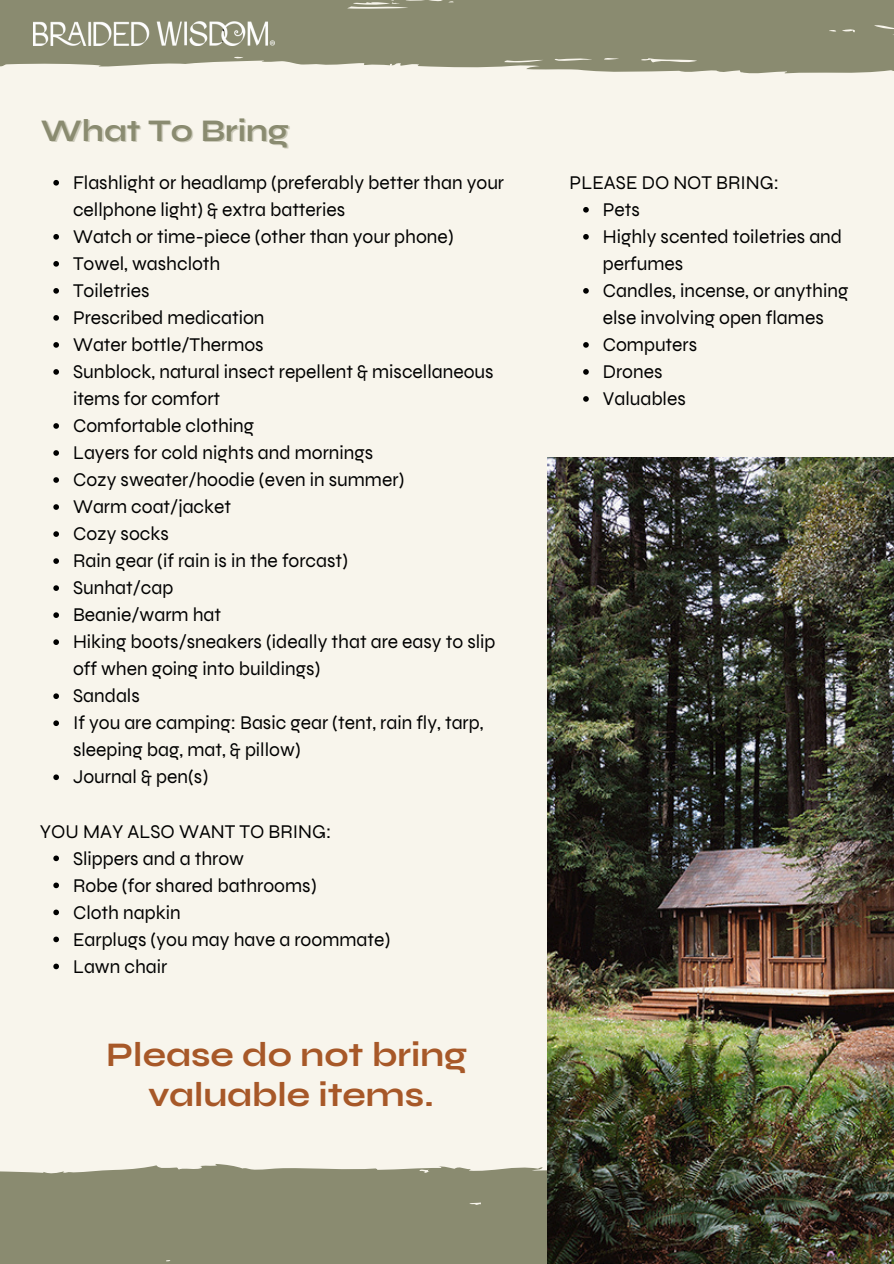
<style>
.page{position:relative;width:894px;height:1264px;background:#fff}
.page>*{position:absolute;margin:0;border:0;box-sizing:border-box;transform-origin:0 0}
.t1{font:700 34.5px/39.5px "Syne";color:#a75828;text-align:center}
.t2{font:700 31.5px "Syne";color:#8a8b70}
.t3{font:19.5px/27px "Syne";color:#000}
</style>
<div class="page">
<div style="left:0;top:0;width:893px;height:1263px;background:#f8f5ec"></div>
<svg style="left:53px;top:180px;width:6px;height:5px"></svg>
<svg style="left:53px;top:234px;width:6px;height:6px"></svg>
<svg style="left:53px;top:261px;width:6px;height:6px"></svg>
<svg style="left:53px;top:288px;width:6px;height:6px"></svg>
<svg style="left:53px;top:315px;width:6px;height:6px"></svg>
<svg style="left:53px;top:342px;width:6px;height:6px"></svg>
<svg style="left:53px;top:369px;width:6px;height:6px"></svg>
<svg style="left:53px;top:423px;width:6px;height:6px"></svg>
<svg style="left:53px;top:450px;width:6px;height:6px"></svg>
<svg style="left:53px;top:477px;width:6px;height:6px"></svg>
<svg style="left:53px;top:504px;width:6px;height:6px"></svg>
<svg style="left:53px;top:531px;width:6px;height:6px"></svg>
<svg style="left:53px;top:558px;width:6px;height:6px"></svg>
<svg style="left:53px;top:585px;width:6px;height:6px"></svg>
<svg style="left:53px;top:612px;width:6px;height:6px"></svg>
<svg style="left:53px;top:639px;width:6px;height:6px"></svg>
<svg style="left:53px;top:693px;width:6px;height:6px"></svg>
<svg style="left:53px;top:720px;width:6px;height:6px"></svg>
<svg style="left:53px;top:774px;width:6px;height:6px"></svg>
<svg style="left:53px;top:855px;width:6px;height:6px"></svg>
<svg style="left:53px;top:882px;width:6px;height:6px"></svg>
<svg style="left:53px;top:909px;width:6px;height:6px"></svg>
<svg style="left:53px;top:936px;width:6px;height:6px"></svg>
<svg style="left:53px;top:963px;width:6px;height:6px"></svg>
<svg style="left:0;top:0;width:893px;height:74px;background:#95967d"></svg>
<img style="left:34px;top:21px;width:241px;height:25px">
<div style="left:0;top:1164px;width:547px;height:99px;background:#8a8b70"></div>
<img style="left:547px;top:458px;width:346px;height:805px">
<svg style="left:583px;top:207px;width:5px;height:5px"></svg>
<svg style="left:583px;top:234px;width:5px;height:6px"></svg>
<svg style="left:583px;top:288px;width:5px;height:6px"></svg>
<svg style="left:583px;top:342px;width:5px;height:6px"></svg>
<svg style="left:583px;top:369px;width:5px;height:6px"></svg>
<svg style="left:583px;top:396px;width:5px;height:6px"></svg>
<p class="t2" style="left:41px;top:111px;width:249px">What To Bring</p>
<p class="t3" style="left:73px;top:169px;width:432px">Flashlight or headlamp (preferably better than your cellphone light) &amp; extra batteries</p>
<p class="t3" style="left:73px;top:223px;width:382px">Watch or time-piece (other than your phone)</p>
<p class="t3" style="left:73px;top:250px;width:149px">Towel, washcloth</p>
<p class="t3" style="left:73px;top:277px;width:78px">Toiletries</p>
<p class="t3" style="left:73px;top:304px;width:193px">Prescribed medication</p>
<p class="t3" style="left:73px;top:331px;width:192px">Water bottle/Thermos</p>
<p class="t3" style="left:73px;top:358px;width:422px">Sunblock, natural insect repellent &amp; miscellaneous items for comfort</p>
<p class="t3" style="left:73px;top:412px;width:183px">Comfortable clothing</p>
<p class="t3" style="left:73px;top:439px;width:302px">Layers for cold nights and mornings</p>
<p class="t3" style="left:73px;top:466px;width:333px">Cozy sweater/hoodie (even in summer)</p>
<p class="t3" style="left:73px;top:493px;width:160px">Warm coat/jacket</p>
<p class="t3" style="left:73px;top:520px;width:97px">Cozy socks</p>
<p class="t3" style="left:73px;top:547px;width:276px">Rain gear (if rain is in the forcast)</p>
<p class="t3" style="left:73px;top:574px;width:102px">Sunhat/cap</p>
<p class="t3" style="left:73px;top:601px;width:149px">Beanie/warm hat</p>
<p class="t3" style="left:73px;top:628px;width:424px">Hiking boots/sneakers (ideally that are easy to slip off when going into buildings)</p>
<p class="t3" style="left:73px;top:682px;width:68px">Sandals</p>
<p class="t3" style="left:73px;top:709px;width:412px">If you are camping: Basic gear (tent, rain fly, tarp, sleeping bag, mat, &amp; pillow)</p>
<p class="t3" style="left:73px;top:763px;width:137px">Journal &amp; pen(s)</p>
<p class="t3" style="left:40px;top:817px;width:293px">YOU MAY ALSO WANT TO BRING:</p>
<p class="t3" style="left:73px;top:844px;width:172px">Slippers and a throw</p>
<h2 class="t3" style="left:73px;top:871px;width:245px">Robe (for shared bathrooms)</h2>
<p class="t3" style="left:73px;top:898px;width:109px">Cloth napkin</p>
<p class="t3" style="left:73px;top:925px;width:319px">Earplugs (you may have a roommate)</p>
<p class="t3" style="left:73px;top:952px;width:96px">Lawn chair</p>
<p class="t1" style="left:106px;top:1034px;width:362px">Please do not bring valuable items.</p>
<p class="t3" style="left:569px;top:169px;width:211px">PLEASE DO NOT BRING:</p>
<p class="t3" style="left:602px;top:196px;width:39px">Pets</p>
<h1 class="t3" style="left:602px;top:223px;width:241px">Highly scented toiletries and perfumes</h1>
<h2 class="t3" style="left:602px;top:277px;width:247px">Candles, incense, or anything else involving open flames</h2>
<p class="t3" style="left:602px;top:331px;width:96px">Computers</p>
<p class="t3" style="left:602px;top:358px;width:61px">Drones</p>
<p class="t3" style="left:602px;top:385px;width:84px">Valuables</p>
</div>
